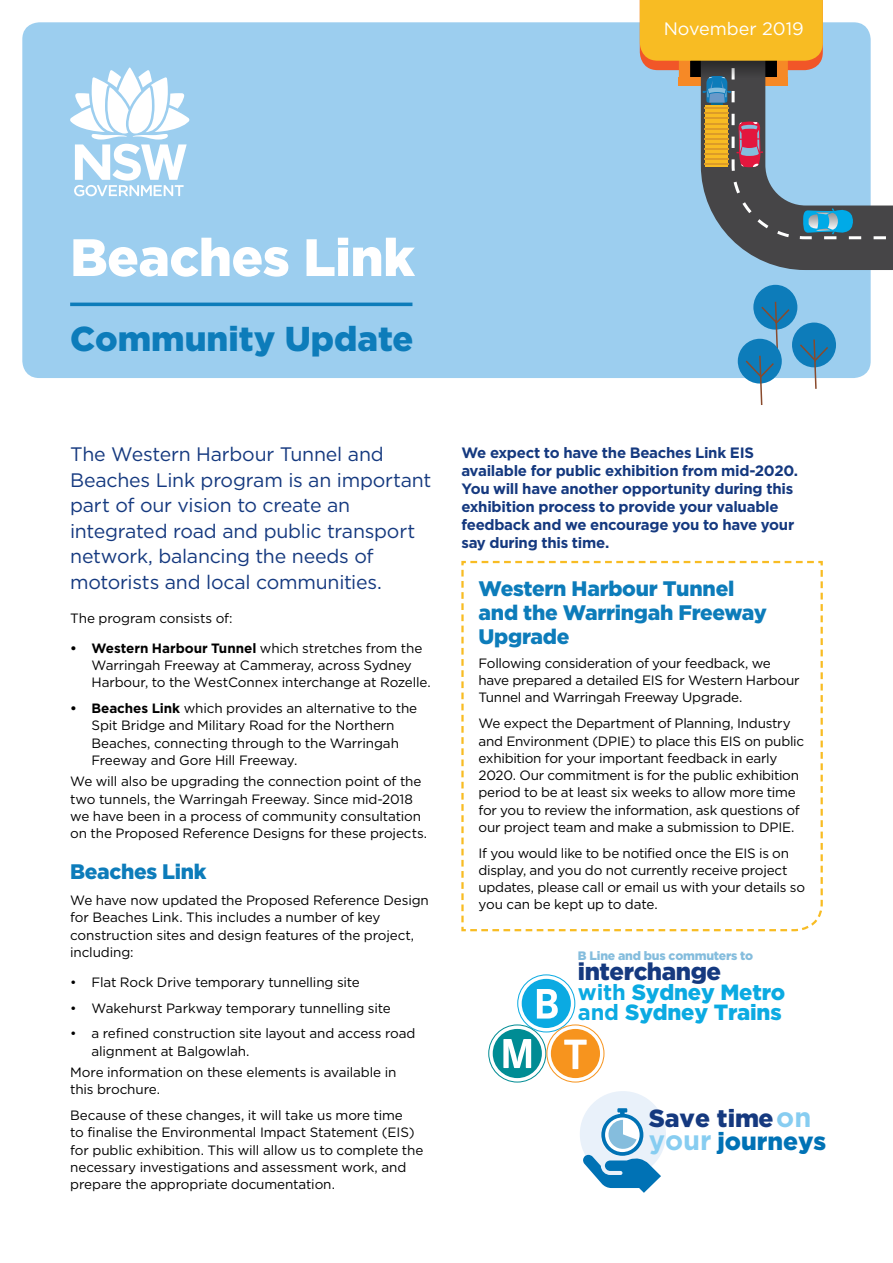
<style>
.page{position:relative;width:893px;height:1263px;background:#fff}
.page>*{position:absolute;margin:0;border:0;box-sizing:border-box;transform-origin:0 0}
.t1{font:900 52.5px "Gotham";letter-spacing:-.01em;color:#fff}
.t2{font:900 34.5px "Gotham";color:#0d7cba}
.t3{font:900 24.75px/23.1px "Gotham";color:#15397f}
.t4{font:900 24.15px "Gotham";letter-spacing:-.02em;color:#15397f}
.t5{font:900 22.05px/20.1px "Gotham";letter-spacing:-.01em;color:#0baae2}
.t6{font:900 21px/24px "Gotham";letter-spacing:-.015em;color:#0d7cba}
.t7{font:19.5px/25.5px "Gotham";letter-spacing:-.01em;color:#15397f}
.t8{font:18px "Gotham";color:#fff}
.t9{font:700 15px/18px "Gotham";letter-spacing:-.02em;color:#15397f}
.t10{font:13.5px/17.2px "Gotham";letter-spacing:-.015em;color:#000}
.t11{font:900 12.3px "Gotham";letter-spacing:-.02em;color:#85bddd}
.s1{font-weight:700}
.s2{font-weight:700;font-size:27.3px;color:#87cdf1}
.s3{color:#0072b5}
</style>
<div class="page">
<div style="left:22px;top:22px;width:849px;height:356px;background:#9cceef;border-radius:17px"></div>
<svg style="left:70px;top:67px;width:119px;height:129px"></svg>
<hr style="left:70px;top:303px;width:342px;height:3px;background:#0d7cba">
<svg style="left:733px;top:241px;width:160px;height:61px"></svg>
<div style="left:753px;top:285px;width:45px;height:45px;background:#0d7cba;border-radius:50%"></div>
<div style="left:792px;top:322px;width:44px;height:46px;background:#0d7cba;border-radius:50%"></div>
<svg style="left:798px;top:339px;width:32px;height:50px"></svg>
<div style="left:738px;top:339px;width:44px;height:45px;background:#0d7cba;border-radius:50%"></div>
<svg style="left:744px;top:300px;width:47px;height:105px"></svg>
<svg style="left:640px;top:0;width:253px;height:241px"></svg>
<svg style="left:461px;top:560px;width:362px;height:372px"></svg>
<svg style="left:488px;top:974px;width:116px;height:108px"></svg>
<div style="left:580px;top:1091px;width:86px;height:86px;background:#e9f1fa;border-radius:50%"></div>
<svg style="left:583px;top:1108px;width:78px;height:85px"></svg>
<p class="t8" style="left:664px;top:17px;width:142px">November 2019</p>
<p class="t1" style="left:70px;top:221px;width:346px">Beaches Link</p>
<p class="t2" style="left:70px;top:315px;width:345px">Community Update</p>
<p class="t7" style="left:70px;top:441px;width:363px">The Western Harbour Tunnel and Beaches Link program is an important part of our vision to create an integrated road and public transport network, balancing the needs of motorists and local communities.</p>
<p class="t10" style="left:70px;top:609px;width:164px">The program consists of:</p>
<p class="t10" style="left:91px;top:639px;width:341px;text-indent:-21px"><span class="s1">• Western Harbour Tunnel</span> which stretches from the<br>Warringah Freeway at Cammeray, across Sydney<br>Harbour, to the WestConnex interchange at Rozelle.</p>
<p class="t10" style="left:91px;top:699px;width:327px;text-indent:-21px"><span class="s1">• Beaches Link</span> which provides an alternative to the Spit Bridge and Military Road for the Northern Beaches, connecting through to the Warringah Freeway and Gore Hill Freeway.</p>
<p class="t10" style="left:70px;top:773px;width:359px">We will also be upgrading the connection point of the two tunnels, the Warringah Freeway. Since mid-2018 we have been in a process of community consultation on the Proposed Reference Designs for these projects.</p>
<p class="t6" style="left:70px;top:859px;width:138px">Beaches Link</p>
<p class="t10" style="left:70px;top:891px;width:360px">We have now updated the Proposed Reference Design for Beaches Link. This includes a number of key construction sites and design features of the project, including:</p>
<p class="t10" style="left:70px;top:973px;width:291px">• Flat Rock Drive temporary tunnelling site</p>
<p class="t10" style="left:70px;top:999px;width:322px">• Wakehurst Parkway temporary tunnelling site</p>
<p class="t10" style="left:70px;top:1024px;width:347px">• a refined construction site layout and access road</p>
<p class="t10" style="left:70px;top:1040px;width:328px;line-height:21.5px;text-indent:21px">alignment at Balgowlah.<br>More information on these elements is available in</p>
<p class="t10" style="left:70px;top:1080px;width:92px">this brochure.</p>
<p class="t10" style="left:70px;top:1106px;width:355px">Because of these changes, it will take us more time<br>to finalise the Environmental Impact Statement (EIS) for public exhibition. This will allow us to complete the necessary investigations and assessment work, and prepare the appropriate documentation.</p>
<p class="t9" style="left:461px;top:443px;width:338px">We expect to have the Beaches Link EIS available for public exhibition from mid-2020.<br>You will have another opportunity during this exhibition process to provide your valuable feedback and we encourage you to have your say during this time.</p>
<p class="t6" style="left:478px;top:577px;width:290px">Western Harbour Tunnel and the Warringah Freeway<br>Upgrade</p>
<p class="t10" style="left:478px;top:654px;width:323px">Following consideration of your feedback, we have prepared a detailed EIS for Western Harbour<br>Tunnel and Warringah Freeway Upgrade.</p>
<p class="t10" style="left:478px;top:714px;width:327px">We expect the Department of Planning, Industry and Environment (DPIE) to place this EIS on public exhibition for your important feedback in early 2020. Our commitment is for the public exhibition period to be at least six weeks to allow more time for you to review the information, ask questions of our project team and make a submission to DPIE.</p>
<p class="t10" style="left:478px;top:844px;width:328px">If you would like to be notified once the EIS is on display, and you do not currently receive project updates, please call or email us with your details so you can be kept up to date.</p>
<p class="t11" style="left:578px;top:947px;width:177px">B Line and bus commuters to</p>
<h2 class="t4" style="left:578px;top:955px;width:145px">interchange</h2>
<p class="t5" style="left:578px;top:982px;width:209px"><span class="s1">with</span> Sydney Metro <span class="s1">and</span> Sydney Trains</p>
<h2 class="t3" style="left:649px;top:1106px;width:179px">Save time<span class="s2">on your</span> <span class="s3">journeys</span></h2>
</div>
